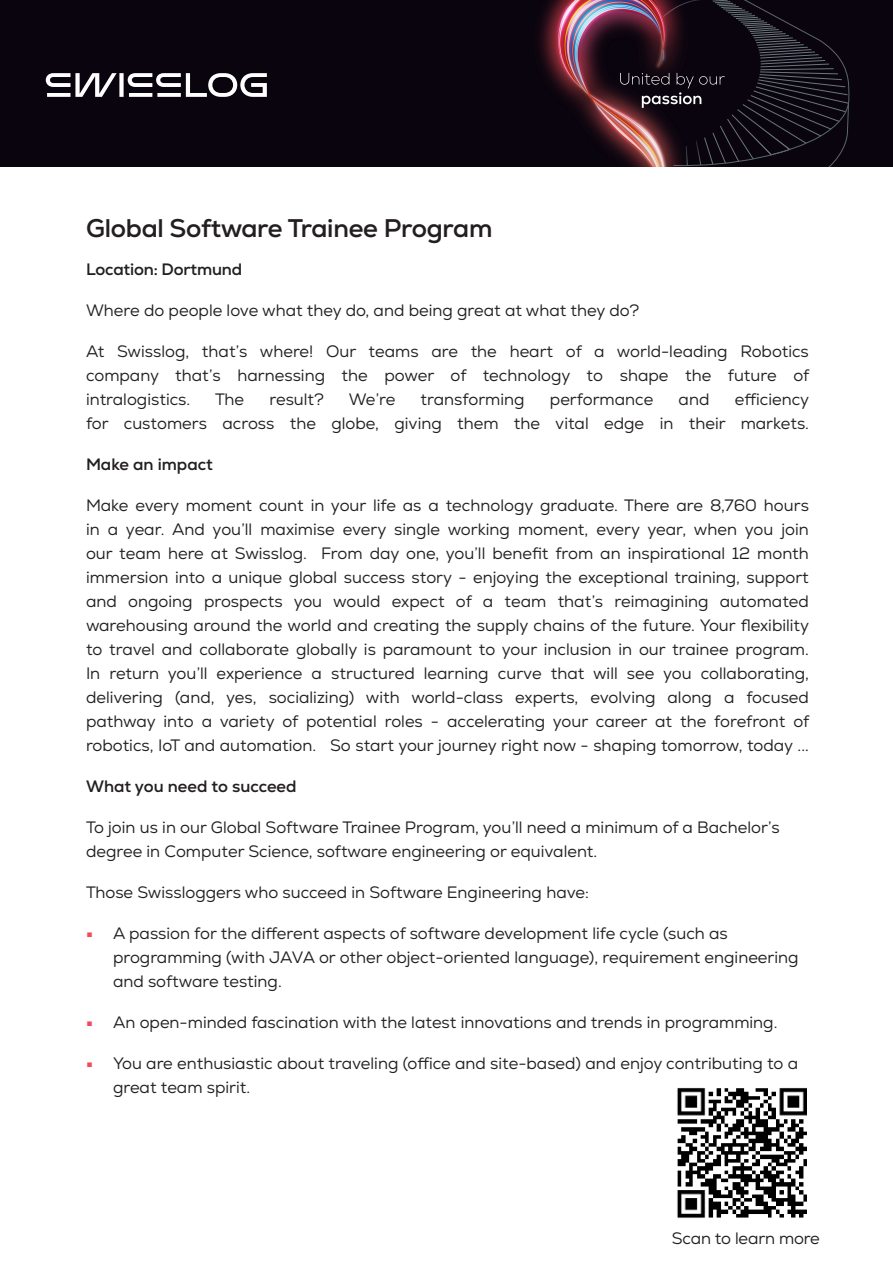
<style>
.page{position:relative;width:893px;height:1263px;background:#fff}
.page>*{position:absolute;margin:0;border:0;box-sizing:border-box;transform-origin:0 0}
.Color_name{font:700 25.5px "Nexafor Swisslog";letter-spacing:-.01em;color:#231f20}
.Color_name-2{font:16.5px/24px "Nexafor Swisslog";color:#231f20}
.Color_name-3{font:700 16.5px "Nexafor Swisslog";letter-spacing:-.005em;color:#231f20}
.s1{font-family:"Acumin Pro";font-weight:900;color:#ef4b5d}
</style>
<div class="page">
<div style="left:1px;top:0;width:892px;height:167px;background:#09040e"></div>
<svg style="left:46px;top:73px;width:221px;height:24px"></svg>
<img style="left:539px;top:0;width:81px;height:158px">
<svg style="left:620px;top:0;width:230px;height:167px"></svg>
<img style="left:677px;top:1087px;width:130px;height:131px">
<p class="Color_name" style="left:86px;top:212px;width:408px">Global Software Trainee Program</p>
<p class="Color_name-3" style="left:86px;top:259px;width:158px">Location: Dortmund</p>
<p class="Color_name-2" style="left:86px;top:299px;width:555px">Where do people love what they do, and being great at what they do?</p>
<p class="Color_name-2" style="left:86px;top:340px;width:725px;text-align:justify">At Swisslog, that’s where! Our teams are the heart of a world-leading Robotics company that’s harnessing the power of technology to shape the future of intralogistics.</p>
<p class="Color_name-2" style="left:86px;top:388px;width:725px;text-align:right">efficiency<br>for customers across the globe, giving them the vital edge in their markets.</p>
<p class="Color_name-3" style="left:86px;top:454px;width:128px">Make an impact</p>
<p class="Color_name-2" style="left:86px;top:494px;width:725px;text-align:justify">Make every moment count in your life as a technology graduate. There are 8,760 hours in a year. And you’ll maximise every single working moment, every year, when you join our team here at Swisslog. From day one, you’ll benefit from an inspirational 12 month immersion into a unique global success story - enjoying the exceptional training, support and ongoing prospects you would expect of a team that’s reimagining automated warehousing around the world and creating the supply chains of the future. Your flexibility to travel and collaborate globally is paramount to your inclusion in our trainee program.<br>In return you’ll experience a structured learning curve that will see you collaborating, delivering (and, yes, socializing) with world-class experts, evolving along a focused pathway into a variety of potential roles - accelerating your career at the forefront of robotics, IoT and automation. So start your journey right now - shaping tomorrow, today ...</p>
<p class="Color_name-3" style="left:86px;top:776px;width:212px">What you need to succeed</p>
<p class="Color_name-2" style="left:86px;top:816px;width:695px">To join us in our Global Software Trainee Program, you’ll need a minimum of a Bachelor’s degree in Computer Science, software engineering or equivalent.</p>
<p class="Color_name-2" style="left:86px;top:881px;width:504px">Those Swissloggers who succeed in Software Engineering have:</p>
<p class="Color_name-2" style="left:113px;top:922px;width:687px;text-indent:-27px"><span class="s1">•</span> A passion for the different aspects of software development life cycle (such as programming (with JAVA or other object-oriented language), requirement engineering and software testing.</p>
<p class="Color_name-2" style="left:86px;top:1011px;width:693px"><span class="s1">•</span> An open-minded fascination with the latest innovations and trends in programming.</p>
<p class="Color_name-2" style="left:113px;top:1052px;width:687px;text-indent:-27px"><span class="s1">•</span> You are enthusiastic about traveling (office and site-based) and enjoy contributing to a great team spirit.</p>
<p class="Color_name-2" style="left:215px;top:388px;width:31px">The</p>
<p class="Color_name-2" style="left:269px;top:388px;width:56px">result?</p>
<p class="Color_name-2" style="left:349px;top:388px;width:48px">We’re</p>
<p class="Color_name-2" style="left:421px;top:388px;width:105px">transforming</p>
<p class="Color_name-2" style="left:550px;top:388px;width:105px">performance</p>
<p class="Color_name-2" style="left:679px;top:388px;width:32px">and</p>
<p class="Color_name-2" style="left:672px;top:1226px;width:150px">Scan to learn more</p>
</div>
